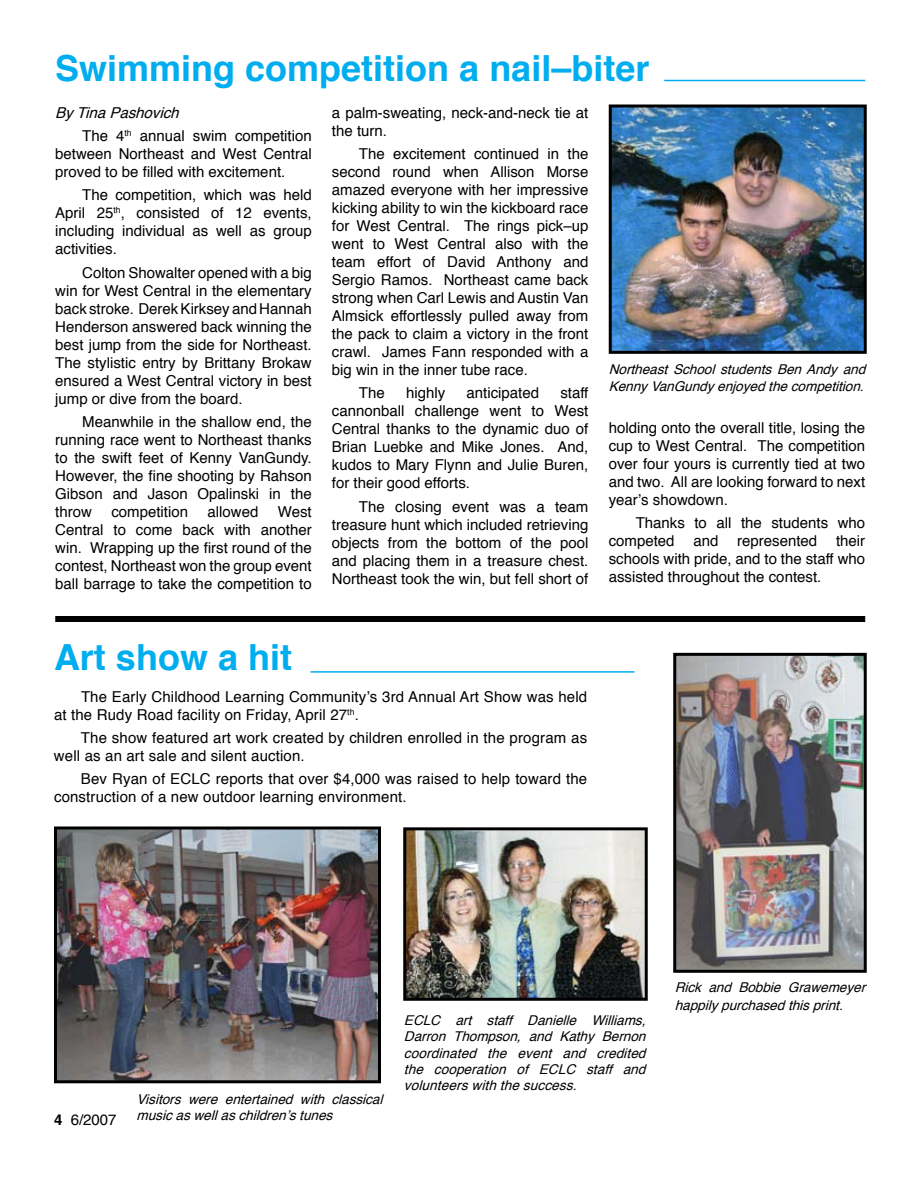
<style>
.page{position:relative;width:918px;height:1188px;background:#fff}
.page>*{position:absolute;margin:0;border:0;box-sizing:border-box;transform-origin:0 0}
.t1{font:700 36px "Helvetica";color:#00adef}
.t2{font:15px/18px "Helvetica";color:#000;text-align:justify}
.t3{font:italic 13.5px/16.2px "Helvetica";color:#000}
.s1{font-style:italic}
.s2{font-weight:700}
</style>
<div class="page">
<div style="left:55px;top:616px;width:810px;height:6px;background:#000"></div>
<img style="left:613px;top:108px;width:250px;height:242px">
<div style="left:609px;top:104px;width:258px;height:250px;border:3px solid #000"></div>
<hr style="left:664px;top:80px;width:201px;height:1px;background:#00adef">
<img style="left:677px;top:657px;width:186px;height:312px">
<div style="left:673px;top:653px;width:194px;height:320px;border:3px solid #000"></div>
<img style="left:407px;top:831px;width:237px;height:166px">
<div style="left:403px;top:827px;width:245px;height:174px;border:3px solid #000"></div>
<hr style="left:310px;top:671px;width:324px;height:2px;background:#00adef">
<img style="left:58px;top:830px;width:319px;height:249px">
<div style="left:54px;top:826px;width:327px;height:257px;border:3px solid #000"></div>
<h1 class="t1" style="left:55px;top:36px;width:596px">Swimming competition a nail–biter</h1>
<p class="t2" style="left:332px;top:103px;width:258px">a palm-sweating, neck-and-neck tie at the turn.</p>
<p class="t2" style="left:332px;top:144px;width:258px;text-indent:27px">The excitement continued in the second round when Allison Morse amazed everyone with her impressive kicking ability to win the kickboard race for West Central. The rings pick–up went to West Central also with the team effort of David Anthony and Sergio Ramos. Northeast came back strong when Carl Lewis and Austin Van Almsick effortlessly pulled away from the pack to claim a victory in the front crawl. James Fann responded with a big win in the inner tube race.</p>
<p class="t2" style="left:359px;top:384px;width:27px">The</p>
<p class="t2" style="left:406px;top:384px;width:41px">highly</p>
<p class="t2" style="left:467px;top:384px;width:74px">anticipated</p>
<p class="t2" style="left:82px;top:100px;width:231px;line-height:23.4px;text-indent:-27px"><span class="s1">By Tina Pashovich<br></span>The 4<sup>th</sup> annual swim competition</p>
<p class="t2" style="left:55px;top:144px;width:258px">between Northeast and West Central proved to be filled with excitement.</p>
<p class="t2" style="left:55px;top:186px;width:258px;text-indent:27px">The competition, which was held April 25<sup>th</sup>, consisted of 12 events, including individual as well as group activities.</p>
<p class="t2" style="left:55px;top:263px;width:258px;text-indent:27px">Colton Showalter opened with a big win for West Central in the elementary back stroke. DerekKirksey and Hannah Henderson answered back winning the best jump from the side for Northeast.<br>The stylistic entry by Brittany Brokaw ensured a West Central victory in best jump or dive from the board.</p>
<p class="t2" style="left:55px;top:412px;width:258px;text-indent:27px">Meanwhile in the shallow end, the running race went to Northeast thanks to the swift feet of Kenny VanGundy.<br>However, the fine shooting by Rahson Gibson and Jason Opalinski in the throw</p>
<p class="t3" style="left:609px;top:361px;width:264px">Northeast School students Ben Andy and<br>Kenny VanGundy enjoyed the competition.</p>
<p class="t2" style="left:332px;top:384px;width:258px;text-indent:228px">staff cannonball challenge went to West Central thanks to the dynamic duo of Brian Luebke and Mike Jones. And, kudos to Mary Flynn and Julie Buren, for their good efforts.</p>
<p class="t2" style="left:332px;top:497px;width:258px;text-indent:27px">The closing event was a team treasure hunt which included retrieving objects from the bottom of the pool and placing them in a treasure chest.<br>Northeast took the win, but fell short of</p>
<p class="t2" style="left:609px;top:418px;width:258px">holding onto the overall title, losing the cup to West Central. The competition over four yours is currently tied at two and two. All are looking forward to next year’s showdown.</p>
<p class="t2" style="left:609px;top:513px;width:258px;text-indent:27px">Thanks to all the students who competed</p>
<p class="t2" style="left:111px;top:502px;width:78px">competition</p>
<p class="t2" style="left:208px;top:502px;width:52px">allowed</p>
<p class="t2" style="left:55px;top:502px;width:258px;text-indent:223px">West Central to come back with another win. Wrapping up the first round of the contest, Northeast won the group event ball barrage to take the competition to</p>
<p class="t2" style="left:609px;top:531px;width:258px;text-indent:227px">their schools with pride, and to the staff who assisted throughout the contest.</p>
<p class="t2" style="left:693px;top:531px;width:27px">and</p>
<p class="t2" style="left:737px;top:531px;width:82px">represented</p>
<h1 class="t1" style="left:54px;top:625px;width:240px">Art show a hit</h1>
<p class="t2" style="left:54px;top:687px;width:535px;text-indent:27px">The Early Childhood Learning Community’s 3rd Annual Art Show was held at the Rudy Road facility on Friday, April 27<sup>th</sup>.</p>
<p class="t2" style="left:54px;top:728px;width:535px;text-indent:27px">The show featured art work created by children enrolled in the program as well as an art sale and silent auction.</p>
<p class="t2" style="left:54px;top:770px;width:535px;text-indent:27px">Bev Ryan of ECLC reports that over $4,000 was raised to help toward the construction of a new outdoor learning environment.</p>
<p class="t2" style="left:54px;top:1110px;width:64px"><span class="s2">4</span> 6/2007</p>
<p class="t3" style="left:136px;top:1091px;width:253px">Visitors were entertained with classical music as well as children’s tunes</p>
<p class="t3" style="left:404px;top:1012px;width:249px;text-align:justify">ECLC art staff Danielle Williams, Darron Thompson, and Kathy Bernon coordinated the event and credited the cooperation of ECLC staff and volunteers with the success.</p>
<p class="t3" style="left:675px;top:978px;width:198px;line-height:18px">Rick and Bobbie Grawemeyer happily purchased this print.</p>
</div>
